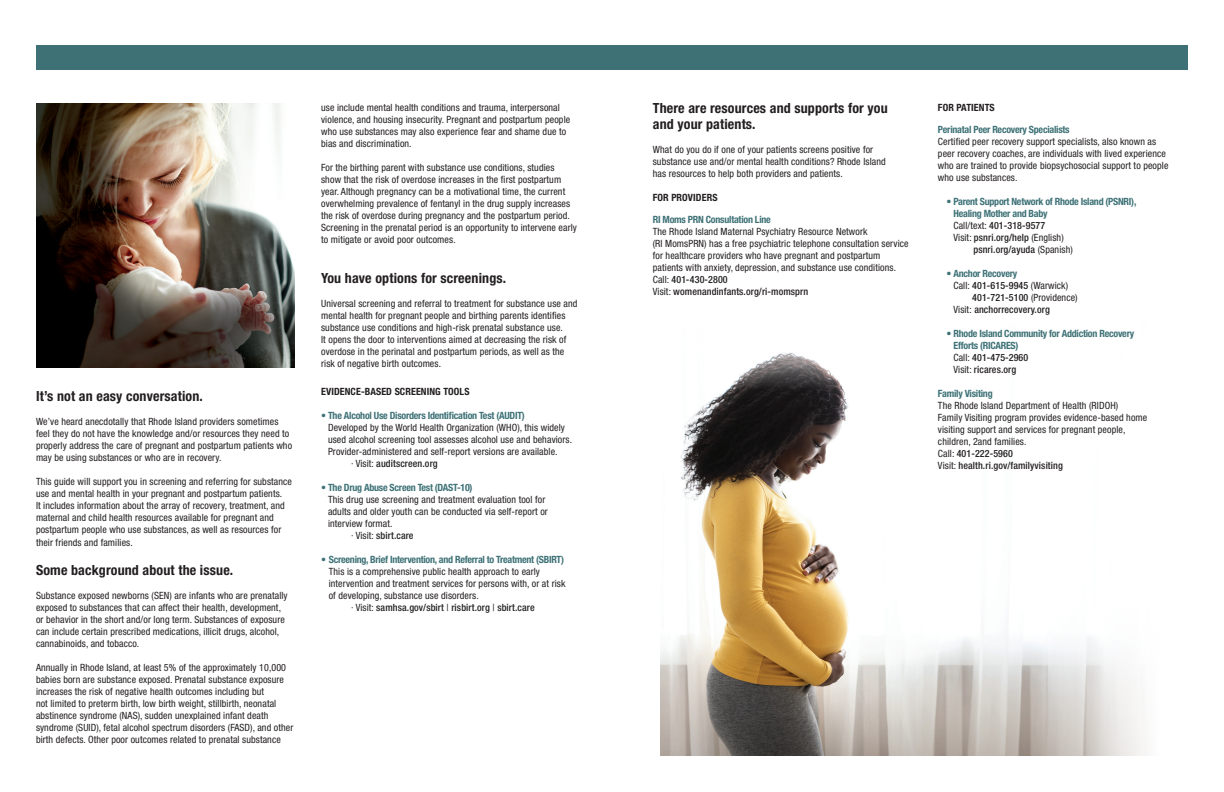
<style>
.page{position:relative;width:1224px;height:792px;background:#fff}
.page>*{position:absolute;margin:0;border:0;box-sizing:border-box;transform-origin:0 0}
.t1{font:700 condensed 14px/16px "Helvetica Neue LT Std";letter-spacing:.01em;color:#231f20}
.t2{font:condensed 10px/12px "Helvetica Neue LT Std";letter-spacing:.01em;color:#231f20}
.t3{font:700 condensed 10px/12px "Helvetica Neue LT Std";letter-spacing:-.025em;color:#3d7176}
.t4{font:500 condensed 10px "Helvetica Neue LT Std";letter-spacing:.01em;color:#231f20}
.t5{font:700 condensed 10px "Helvetica Neue LT Std";letter-spacing:.01em;color:#231f20}
.s1{font-weight:700;color:#3d7176}
.s2{font-weight:400}
.s3{color:#3d7176}
.s4{font-weight:500}
.s5{color:#231f20}
.s6{font-weight:400;color:#231f20}
.s7{font-weight:500;color:#231f20}
</style>
<div class="page">
<img style="left:36px;top:104px;width:258px;height:263px">
<img style="left:661px;top:389px;width:376px;height:367px">
<div style="left:36px;top:45px;width:1152px;height:24px;background:#3d7176"></div>
<p class="t1" style="left:36px;top:388px;width:168px">It’s not an easy conversation.</p>
<p class="t2" style="left:36px;top:416px;width:258px">We’ve heard anecdotally that Rhode Island providers sometimes feel they do not have the knowledge and/or resources they need to properly address the care of pregnant and postpartum patients who may be using substances or who are in recovery.</p>
<p class="t2" style="left:36px;top:476px;width:257px">This guide will support you in screening and referring for substance use and mental health in your pregnant and postpartum patients.<br>It includes information about the array of recovery, treatment, and maternal and child health resources available for pregnant and postpartum people who use substances, as well as resources for</p>
<p class="t2" style="left:36px;top:537px;width:98px">their friends and families.</p>
<p class="t1" style="left:36px;top:562px;width:199px">Some background about the issue.</p>
<p class="t2" style="left:36px;top:590px;width:253px">Substance exposed newborns (SEN) are infants who are prenatally exposed to substances that can affect their health, development, or behavior in the short and/or long term. Substances of exposure can include certain prescribed medications, illicit drugs, alcohol, cannabinoids, and tobacco.</p>
<p class="t2" style="left:36px;top:662px;width:259px">Annually in Rhode Island, at least 5% of the approximately 10,000 babies born are substance exposed. Prenatal substance exposure increases the risk of negative health outcomes including but<br>not limited to preterm birth, low birth weight, stillbirth, neonatal abstinence syndrome (NAS), sudden unexplained infant death syndrome (SUID), fetal alcohol spectrum disorders (FASD), and other birth defects. Other poor outcomes related to prenatal substance</p>
<p class="t2" style="left:321px;top:101px;width:240px">use include mental health conditions and trauma, interpersonal</p>
<p class="t2" style="left:321px;top:113px;width:251px">violence, and housing insecurity. Pregnant and postpartum people who use substances may also experience fear and shame due to bias and discrimination.</p>
<p class="t2" style="left:321px;top:161px;width:257px">For the birthing parent with substance use conditions, studies show that the risk of overdose increases in the first postpartum year. Although pregnancy can be a motivational time, the current overwhelming prevalence of fentanyl in the drug supply increases the risk of overdose during pregnancy and the postpartum period.<br>Screening in the prenatal period is an opportunity to intervene early to mitigate or avoid poor outcomes.</p>
<p class="t1" style="left:321px;top:269px;width:187px">You have options for screenings.</p>
<p class="t2" style="left:321px;top:297px;width:258px">Universal screening and referral to treatment for substance use and mental health for pregnant people and birthing parents identifies substance use conditions and high-risk prenatal substance use.<br>It opens the door to interventions aimed at decreasing the risk of overdose in the perinatal and postpartum periods, as well as the risk of negative birth outcomes.</p>
<p class="t5" style="left:321px;top:385px;width:150px">EVIDENCE-BASED SCREENING TOOLS</p>
<p class="t2" style="left:328px;top:409px;width:246px;text-indent:-7px"><span class="s1">• The Alcohol Use Disorders Identification Test (AUDIT)<br></span>Developed by the World Health Organization (WHO), this widely used alcohol screening tool assesses alcohol use and behaviors.<br>Provider-administered and self-report versions are available.</p>
<p class="t4" style="left:351px;top:457px;width:88px"><span class="s2">· Visit:</span> auditscreen.org</p>
<p class="t2" style="left:328px;top:481px;width:221px;text-indent:-7px"><span class="s1">• The Drug Abuse Screen Test (DAST-10)<br></span>This drug use screening and treatment evaluation tool for adults and older youth can be conducted via self-report or interview format.</p>
<p class="t4" style="left:351px;top:529px;width:64px"><span class="s2">· Visit:</span> sbirt.care</p>
<p class="t2" style="left:329px;top:553px;width:238px;text-indent:-8px"><span class="s3">•</span> <span class="s1">Screening, Brief Intervention, and Referral to Treatment (SBIRT)<br></span>This is a comprehensive public health approach to early intervention and treatment services for persons with, or at risk of developing, substance use disorders.</p>
<p class="t4" style="left:351px;top:601px;width:185px"><span class="s2">· Visit:</span> samhsa.gov/sbirt <span class="s2">|</span> risbirt.org <span class="s2">|</span> sbirt.care</p>
<p class="t1" style="left:653px;top:100px;width:236px">There are resources and supports for you and your patients.</p>
<p class="t2" style="left:653px;top:144px;width:234px">What do you do if one of your patients screens positive for substance use and/or mental health conditions? Rhode Island has resources to help both providers and patients.</p>
<p class="t5" style="left:653px;top:192px;width:66px">FOR PROVIDERS</p>
<p class="t3" style="left:653px;top:214px;width:120px">RI Moms PRN Consultation Line</p>
<p class="t2" style="left:653px;top:226px;width:257px">The Rhode Island Maternal Psychiatry Resource Network<br>(RI MomsPRN) has a free psychiatric telephone consultation service for healthcare providers who have pregnant and postpartum patients with anxiety, depression, and substance use conditions.<br>Call: <span class="s4">401-430-2800<br></span>Visit: <span class="s4">womenandinfants.org/ri-momsprn</span></p>
<p class="t3" style="left:938px;top:96px;width:133px;line-height:22px"><span class="s5">FOR PATIENTS<br></span>Perinatal Peer Recovery Specialists</p>
<p class="t2" style="left:938px;top:135px;width:232px">Certified peer recovery support specialists, also known as peer recovery coaches, are individuals with lived experience who are trained to provide biopsychosocial support to people who use substances.</p>
<p class="t3" style="left:947px;top:195px;width:191px">• Parent Support Network of Rhode Island (PSNRI),</p>
<p class="t3" style="left:953px;top:207px;width:96px">Healing Mother and Baby</p>
<p class="t4" style="left:953px;top:219px;width:93px"><span class="s2">Call/text:</span> 401-318-9577</p>
<p class="t2" style="left:953px;top:231px;width:112px">Visit: <span class="s4">psnri.org/help</span> (English)</p>
<p class="t4" style="left:973px;top:243px;width:101px">psnri.org/ayuda <span class="s2">(Spanish)</span></p>
<p class="t3" style="left:947px;top:267px;width:72px">• Anchor Recovery</p>
<p class="t2" style="left:953px;top:279px;width:116px">Call: <span class="s4">401-615-9945</span> (Warwick)</p>
<p class="t4" style="left:972px;top:291px;width:107px">401-721-5100 <span class="s2">(Providence)</span></p>
<p class="t4" style="left:953px;top:303px;width:98px"><span class="s2">Visit:</span> anchorrecovery.org</p>
<p class="t3" style="left:953px;top:327px;width:182px;text-indent:-7px">• Rhode Island Community for Addiction Recovery<br>Efforts (RICARES)<br><span class="s6">Call:</span> <span class="s7">401-475-2960<br></span><span class="s6">Visit:</span> <span class="s7">ricares.org</span></p>
<p class="t3" style="left:938px;top:387px;width:56px">Family Visiting</p>
<p class="t2" style="left:938px;top:399px;width:211px">The Rhode Island Department of Health (RIDOH)<br>Family Visiting program provides evidence-based home visiting support and services for pregnant people, children, 2and families.</p>
<p class="t4" style="left:938px;top:447px;width:76px"><span class="s2">Call:</span> 401-222-5960</p>
<p class="t4" style="left:938px;top:459px;width:126px"><span class="s2">Visit:</span> health.ri.gov/familyvisiting</p>
</div>
